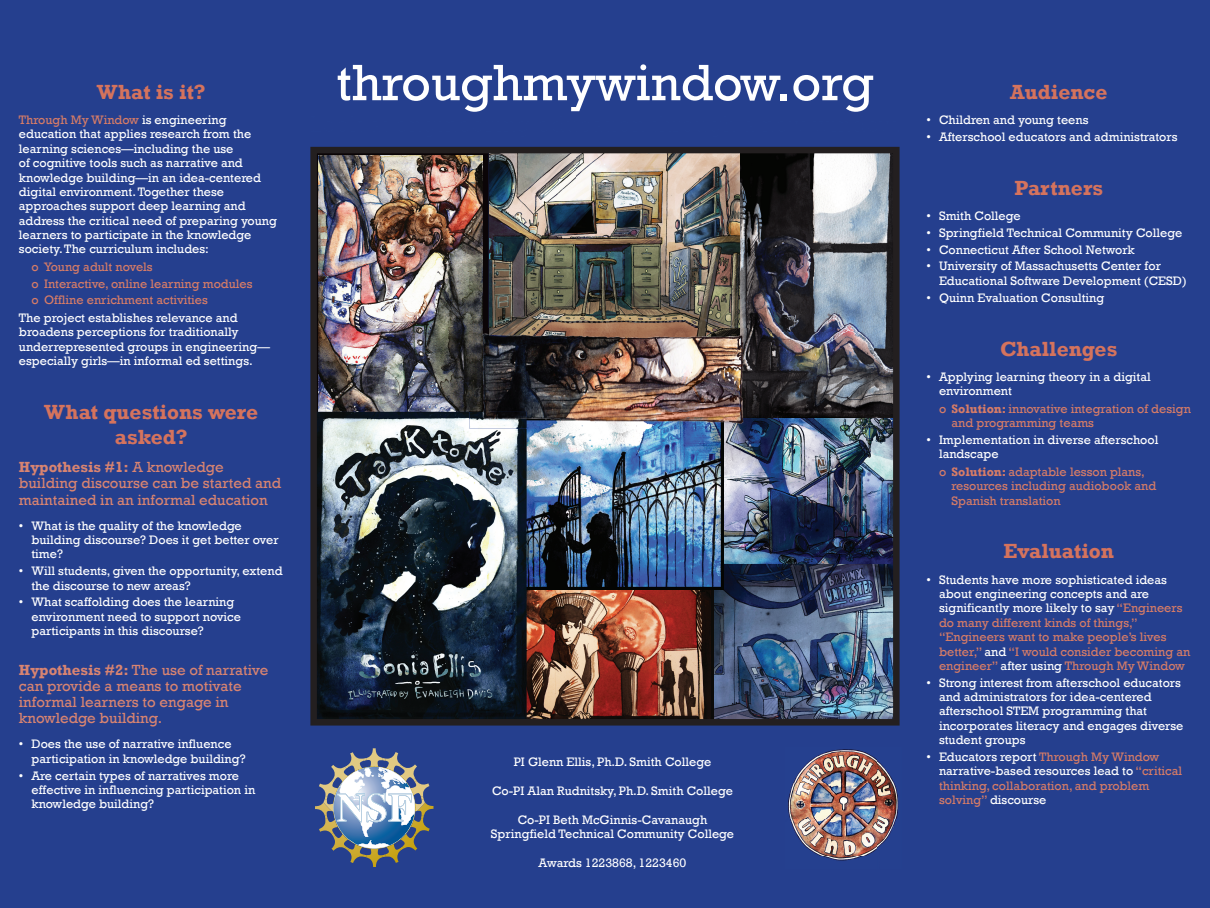
<style>
.page{position:relative;width:1210px;height:908px;background:#fff}
.page>*{position:absolute;margin:0;border:0;box-sizing:border-box;transform-origin:0 0}
.t1{font:51.94px "Rockwell";color:#fff}
.t2{font:700 21px/25.2px "Rockwell";color:#d5735d;text-align:center}
.t3{font:15.05px/16.1px "Rockwell";color:#d98471}
.t4{font:12.6px/14.3px "Rockwell";color:#fff}
.t5{font:12.6px/14.3px "Rockwell";color:#d77c67}
.s1{color:#d77c67}
.s2{font-weight:700}
.s3{color:#fff}
</style>
<div class="page">
<div style="left:0;top:0;width:1210px;height:907px;background:#253f8e"></div>
<img style="left:317px;top:154px;width:172px;height:258px">
<img style="left:526px;top:589px;width:187px;height:129px">
<img style="left:714px;top:563px;width:178px;height:155px">
<img style="left:723px;top:417px;width:169px;height:146px">
<img style="left:739px;top:154px;width:134px;height:178px">
<img style="left:873px;top:154px;width:19px;height:263px">
<img style="left:771px;top:332px;width:102px;height:85px">
<img style="left:526px;top:428px;width:197px;height:161px">
<img style="left:489px;top:154px;width:250px;height:174px">
<img style="left:317px;top:412px;width:209px;height:306px">
<img style="left:489px;top:328px;width:250px;height:89px">
<img style="left:469px;top:328px;width:20px;height:84px">
<img style="left:526px;top:417px;width:245px;height:11px">
<img style="left:739px;top:328px;width:32px;height:89px">
<img style="left:469px;top:412px;width:57px;height:16px">
<div style="left:310px;top:147px;width:589px;height:578px;border:6px solid #231f20"></div>
<img style="left:788px;top:749px;width:111px;height:112px">
<svg style="left:315px;top:748px;width:118px;height:118px"></svg>
<h2 class="t2" style="left:97px;top:79px;width:111px">What is it?</h2>
<p class="t4" style="left:19px;top:113px;width:260px"><span class="s1">Through My Window</span> is engineering education that applies research from the learning sciences—including the use<br>of cognitive tools such as narrative and knowledge building—in an idea-centered digital environment. Together these approaches support deep learning and address the critical need of preparing young learners to participate in the knowledge society. The curriculum includes:</p>
<p class="t5" style="left:31px;top:258px;width:223px;line-height:16.8px">o Young adult novels<br>o Interactive, online learning modules o Offline enrichment activities</p>
<p class="t4" style="left:19px;top:311px;width:253px">The project establishes relevance and broadens perceptions for traditionally underrepresented groups in engineering— especially girls—in informal ed settings.</p>
<h2 class="t2" style="left:44px;top:399px;width:215px">What questions were asked?</h2>
<p class="t3" style="left:19px;top:459px;width:264px"><span class="s2">Hypothesis #1:</span> A knowledge building discourse can be started and maintained in an informal education</p>
<p class="t4" style="left:31px;top:518px;width:249px;text-indent:-13px">• What is the quality of the knowledge building discourse? Does it get better over time?</p>
<p class="t4" style="left:31px;top:564px;width:253px;text-indent:-13px">• Will students, given the opportunity, extend the discourse to new areas?</p>
<p class="t4" style="left:31px;top:595px;width:211px;text-indent:-13px">• What scaffolding does the learning environment need to support novice participants in this discourse?</p>
<p class="t3" style="left:19px;top:661px;width:251px"><span class="s2">Hypothesis #2:</span> The use of narrative can provide a means to motivate informal learners to engage in knowledge building.</p>
<p class="t4" style="left:31px;top:736px;width:216px;text-indent:-13px">• Does the use of narrative influence participation in knowledge building?</p>
<p class="t4" style="left:31px;top:768px;width:225px;text-indent:-13px">• Are certain types of narratives more effective in influencing participation in knowledge building?</p>
<h1 class="t1" style="left:336px;top:53px;width:539px">throughmywindow.org</h1>
<p class="t4" style="left:514px;top:755px;width:199px">PI Glenn Ellis, Ph.D. Smith College</p>
<p class="t4" style="left:492px;top:783px;width:242px">Co-PI Alan Rudnitsky, Ph.D. Smith College</p>
<p class="t4" style="left:491px;top:812px;width:245px;text-align:center">Co-PI Beth McGinnis-Cavanaugh<br>Springfield Technical Community College</p>
<p class="t4" style="left:538px;top:855px;width:149px">Awards 1223868, 1223460</p>
<h2 class="t2" style="left:1010px;top:79px;width:99px">Audience</h2>
<p class="t4" style="left:926px;top:113px;width:164px">• Children and young teens</p>
<p class="t4" style="left:926px;top:130px;width:253px">• Afterschool educators and administrators</p>
<h2 class="t2" style="left:1014px;top:175px;width:90px">Partners</h2>
<p class="t4" style="left:926px;top:209px;width:96px">• Smith College</p>
<p class="t4" style="left:926px;top:225px;width:257px">• Springfield Technical Community College</p>
<p class="t4" style="left:926px;top:242px;width:210px">• Connecticut After School Network</p>
<p class="t4" style="left:939px;top:259px;width:249px;text-indent:-13px">• University of Massachusetts Center for<br>Educational Software Development (CESD)</p>
<p class="t4" style="left:926px;top:290px;width:179px">• Quinn Evaluation Consulting</p>
<h2 class="t2" style="left:1000px;top:336px;width:119px">Challenges</h2>
<p class="t4" style="left:939px;top:369px;width:213px;text-indent:-13px">• Applying learning theory in a digital environment</p>
<p class="t5" style="left:951px;top:401px;width:241px;text-indent:-13px">o <span class="s2">Solution:</span> innovative integration of design and programming teams</p>
<p class="t4" style="left:939px;top:432px;width:221px;text-indent:-13px">• Implementation in diverse afterschool landscape</p>
<p class="t5" style="left:951px;top:464px;width:206px;text-indent:-13px">o <span class="s2">Solution:</span> adaptable lesson plans, resources including audiobook and<br>Spanish translation</p>
<h2 class="t2" style="left:1003px;top:538px;width:112px">Evaluation</h2>
<p class="t5" style="left:939px;top:572px;width:253px;text-indent:-13px"><span class="s3">• Students have more sophisticated ideas about engineering concepts and are significantly more likely to say</span> “Engineers do many different kinds of things,” “Engineers want to make people’s lives better,” <span class="s3">and</span> “I would consider becoming an engineer” <span class="s3">after using</span> Through My Window</p>
<p class="t4" style="left:939px;top:675px;width:246px;text-indent:-13px">• Strong interest from afterschool educators and administrators for idea-centered afterschool STEM programming that incorporates literacy and engages diverse student groups</p>
<p class="t5" style="left:939px;top:749px;width:245px;text-indent:-13px"><span class="s3">• Educators report</span> Through My Window <span class="s3">narrative-based resources lead to</span> “critical thinking, collaboration, and problem solving” <span class="s3">discourse</span></p>
</div>
